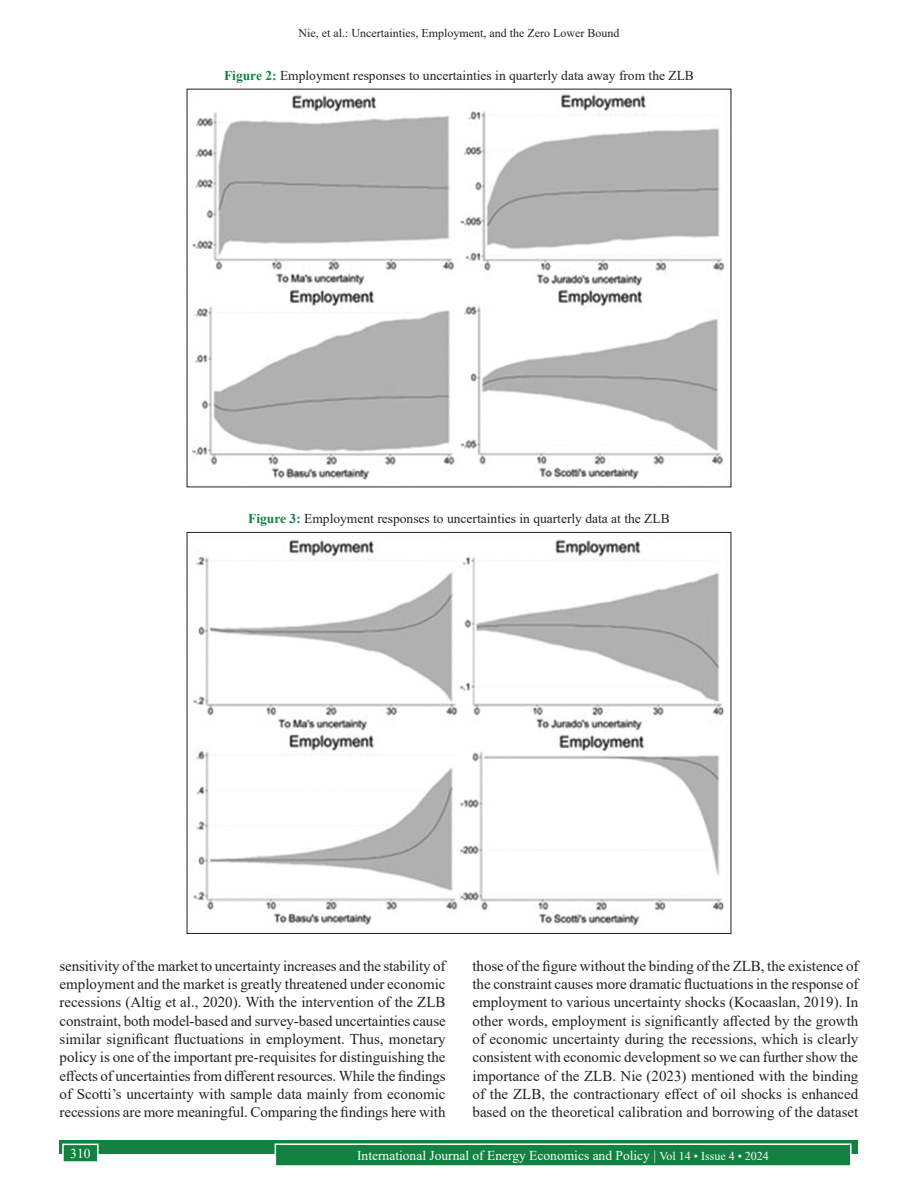
<style>
.page{position:relative;width:918px;height:1188px;background:#fff}
.page>*{position:absolute;margin:0;border:0;box-sizing:border-box;transform-origin:0 0}
.TX{font:15px/18.3px "Times New Roman";letter-spacing:-.005em;color:#231f20;text-align:justify}
.FGC{font:13.5px "Times New Roman";color:#231f20}
.t1{font:13.5px "Times New Roman";color:#fff}
.t2{font:12px "Times New Roman";color:#231f20}
.s1{font-weight:700;color:#13813f}
.s2{font-size:12px}
</style>
<div class="page">
<div style="left:60px;top:1140px;width:798px;height:13px;background:#13813f"></div>
<div style="left:275px;top:1144px;width:576px;height:22px;background:#13813f"></div>
<div style="left:275px;top:1143px;width:577px;height:24px;border:2px solid #fff"></div>
<div style="left:63px;top:1144px;width:35px;height:18px;background:#13813f"></div>
<div style="left:62px;top:1144px;width:37px;height:19px;border:2px solid #fff"></div>
<img style="left:192px;top:94px;width:532px;height:386px">
<img style="left:193px;top:539px;width:531px;height:388px">
<p class="t2" style="left:299px;top:25px;width:322px">Nie, et al.: Uncertainties, Employment, and the Zero Lower Bound</p>
<p class="FGC" style="left:224px;top:66px;width:471px"><span class="s1">Figure 2:</span> Employment responses to uncertainties in quarterly data away from the ZLB</p>
<p class="FGC" style="left:248px;top:509px;width:423px"><span class="s1">Figure 3:</span> Employment responses to uncertainties in quarterly data at the ZLB</p>
<p class="TX" style="left:60px;top:956px;width:388px">sensitivity of the market to uncertainty increases and the stability of employment and the market is greatly threatened under economic recessions (Altig et al., 2020). With the intervention of the ZLB constraint, both model-based and survey-based uncertainties cause similar significant fluctuations in employment. Thus, monetary policy is one of the important pre-requisites for distinguishing the effects of uncertainties from different resources. While the findings of Scotti’s uncertainty with sample data mainly from economic recessions are more meaningful. Comparing the findings here with</p>
<p class="TX" style="left:472px;top:956px;width:388px">those of the figure without the binding of the ZLB, the existence of the constraint causes more dramatic fluctuations in the response of employment to various uncertainty shocks (Kocaaslan, 2019). In other words, employment is significantly affected by the growth of economic uncertainty during the recessions, which is clearly consistent with economic development so we can further show the importance of the ZLB. Nie (2023) mentioned with the binding of the ZLB, the contractionary effect of oil shocks is enhanced based on the theoretical calibration and borrowing of the dataset</p>
<p class="t1" style="left:70px;top:1144px;width:22px">310</p>
<p class="t1" style="left:357px;top:1146px;width:413px">International Journal of Energy Economics and Policy | <span class="s2">Vol 14 • Issue 4 • 2024</span></p>
</div>
